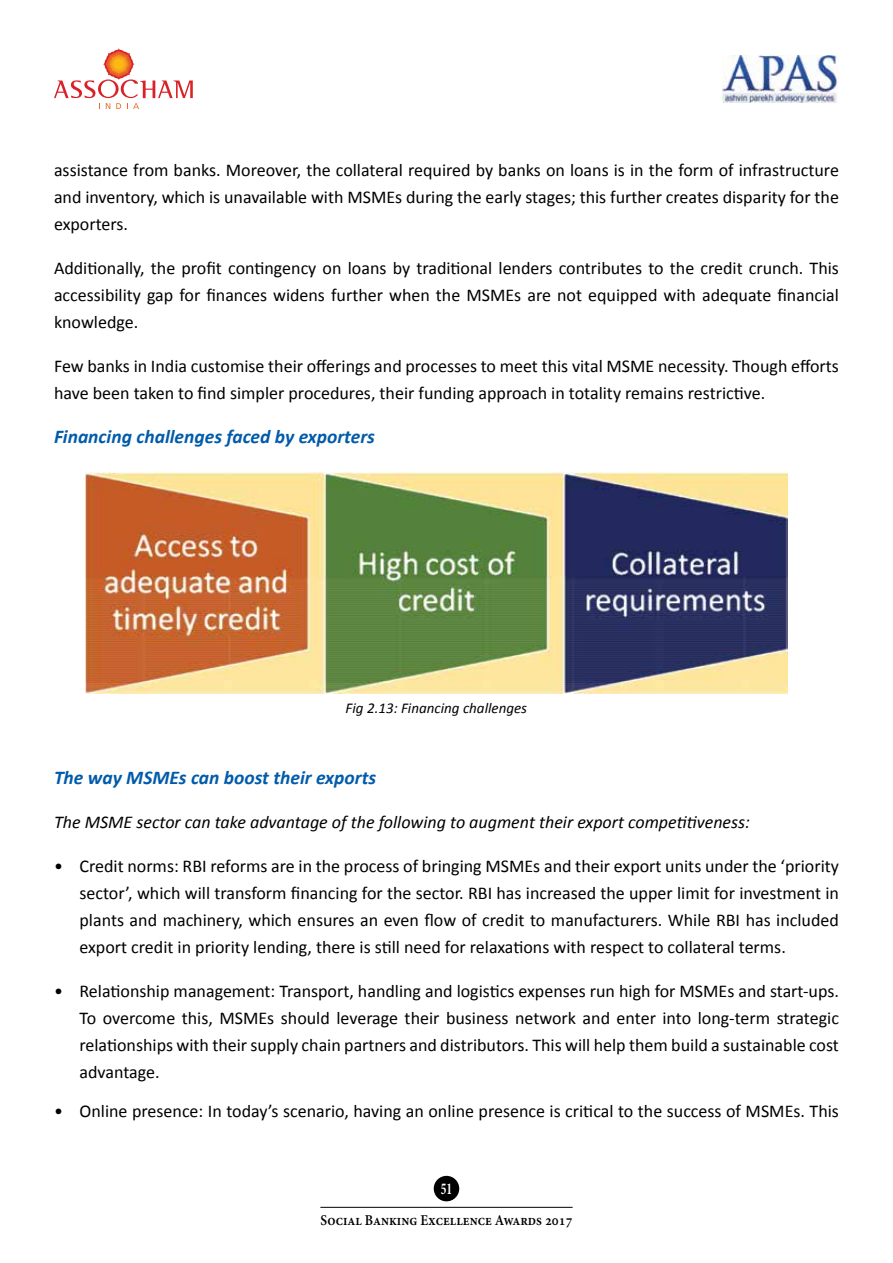
<style>
.page{position:relative;width:893px;height:1263px;background:#fff}
.page>*{position:absolute;margin:0;border:0;box-sizing:border-box;transform-origin:0 0}
.t1{font:italic 700 19.5px "Calibri";color:#005baa}
.t2{font:18px/27px "Calibri";color:#000;text-align:justify}
.t3{font:italic 18px "Calibri";color:#000}
.t4{font:700 16.5px "Minion Pro";color:#fff;scale:.7 1}
.t5{font:600 15px "Minion Pro";color:#000;scale:.9 1}
.t6{font:italic 15px "Calibri";color:#000}
</style>
<div class="page">
<svg style="left:54px;top:49px;width:139px;height:60px"></svg>
<img style="left:722px;top:55px;width:117px;height:47px">
<div style="left:434px;top:1176px;width:25px;height:25px;background:#000;border-radius:50%"></div>
<hr style="left:320px;top:1207px;width:253px;height:1px;background:#000">
<img style="left:85px;top:472px;width:703px;height:221px">
<p class="t2" style="left:54px;top:156px;width:786px">assistance from banks. Moreover, the collateral required by banks on loans is in the form of infrastructure and inventory, which is unavailable with MSMEs during the early stages; this further creates disparity for the exporters.</p>
<p class="t2" style="left:54px;top:254px;width:786px">Additionally, the profit contingency on loans by traditional lenders contributes to the credit crunch. This accessibility gap for finances widens further when the MSMEs are not equipped with adequate financial knowledge.</p>
<p class="t2" style="left:54px;top:352px;width:786px">Few banks in India customise their offerings and processes to meet this vital MSME necessity. Though efforts have been taken to find simpler procedures, their funding approach in totality remains restrictive.</p>
<p class="t1" style="left:54px;top:424px;width:322px">Financing challenges faced by exporters</p>
<p class="t6" style="left:346px;top:698px;width:183px">Fig 2.13: Financing challenges</p>
<p class="t1" style="left:54px;top:765px;width:324px">The way MSMEs can boost their exports</p>
<p class="t3" style="left:54px;top:809px;width:698px">The MSME sector can take advantage of the following to augment their export competitiveness:</p>
<p class="t2" style="left:80px;top:852px;width:761px;text-indent:-26px">• Credit norms: RBI reforms are in the process of bringing MSMEs and their export units under the ‘priority sector’, which will transform financing for the sector. RBI has increased the upper limit for investment in plants and machinery, which ensures an even flow of credit to manufacturers. While RBI has included export credit in priority lending, there is still need for relaxations with respect to collateral terms.</p>
<p class="t2" style="left:80px;top:977px;width:761px;text-indent:-26px">• Relationship management: Transport, handling and logistics expenses run high for MSMEs and start-ups.<br>To overcome this, MSMEs should leverage their business network and enter into long-term strategic relationships with their supply chain partners and distributors. This will help them build a sustainable cost advantage.</p>
<p class="t2" style="left:54px;top:1098px;width:786px">• Online presence: In today’s scenario, having an online presence is critical to the success of MSMEs. This</p>
<p class="t4" style="left:441px;top:1177px;width:18px">51</p>
<p class="t5" style="left:320px;top:1209px;width:282px">Social Banking Excellence Awards 2017</p>
</div>
